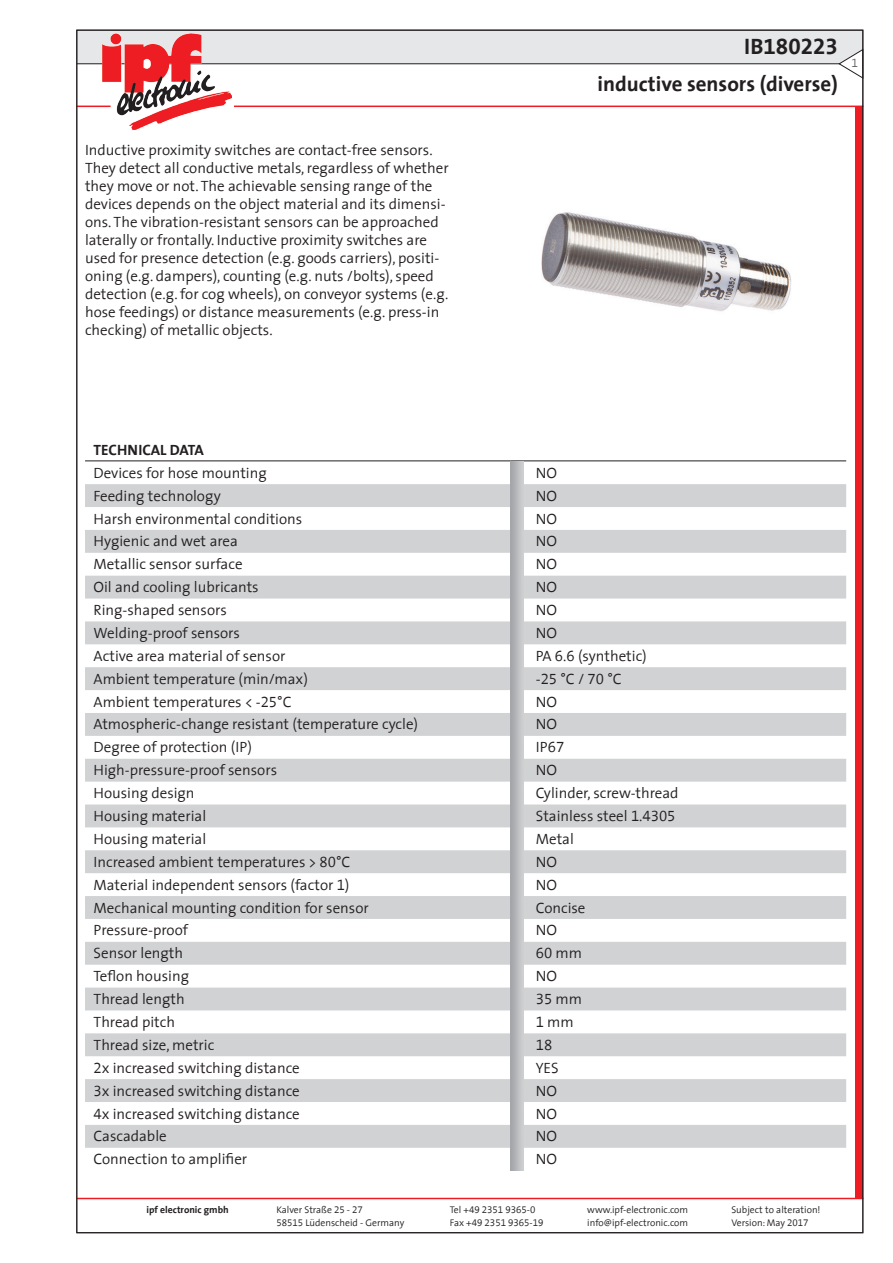
<style>
.page{position:relative;width:893px;height:1263px;background:#fff}
.page>*{position:absolute;margin:0;border:0;box-sizing:border-box;transform-origin:0 0}
.t1{font:300 22.5px "BHM The Sans Tab";color:#231f20}
.t2{font:300 21px "BHM The Sans Tab";color:#231f20}
.t3{font:300 15px/18px "BHM The Sans Tab";color:#231f20}
.t4{font:300 15px "BHM The Sans Tab";color:#231f20}
.t5{font:300 12px "BHM The Sans Tab";color:#636366}
.t6{font:300 9.75px "BHM The Sans Tab";color:#231f20}
.t7{font:300 9.75px "BHM The Sans Tab";color:#231f20}
</style>
<div class="page">
<div style="left:77px;top:30px;width:786px;height:34px;background:#e6e7e9"></div>
<hr style="left:234px;top:106px;width:629px;height:1px;background:#ee1d23">
<hr style="left:77px;top:63px;width:786px;height:1px;background:#231f20">
<svg style="left:838px;top:48px;width:26px;height:31px"></svg>
<div style="left:855px;top:107px;width:8px;height:1092px;background:#ee1d23"></div>
<hr style="left:77px;top:106px;width:34px;height:1px;background:#ee1d23">
<hr style="left:77px;top:1198px;width:786px;height:1px;background:#ee1d23">
<img style="left:102px;top:33px;width:130px;height:96px">
<svg style="left:85px;top:484px;width:761px;height:664px;fill:#d6d7d9"></svg>
<hr style="left:85px;top:460px;width:425px;height:1px;background:#231f20">
<svg style="left:510px;top:460px;width:13px;height:1px"></svg>
<hr style="left:523px;top:460px;width:323px;height:1px;background:#231f20">
<img style="left:510px;top:461px;width:13px;height:710px">
<img style="left:541px;top:212px;width:251px;height:99px">
<p class="t3" style="left:85px;top:140px;width:365px">Inductive proximity switches are contact-free sensors.<br>They detect all conductive metals, regardless of whether they move or not. The achievable sensing range of the devices depends on the object material and its dimensi&shy;ons. The vibration-resistant sensors can be approached laterally or frontally. Inductive proximity switches are used for presence detection (e.g. goods carriers), positi&shy;oning (e.g. dampers), counting (e.g. nuts /bolts), speed detection (e.g. for cog wheels), on conveyor systems (e.g. hose feedings) or distance measurements (e.g. press-in checking) of metallic objects.</p>
<h1 class="t1" style="left:744px;top:28px;width:95px">IB180223</h1>
<h2 class="t2" style="left:598px;top:66px;width:242px">inductive sensors (diverse)</h2>
<p class="t5" style="left:851px;top:53px;width:8px">1</p>
<p class="t4" style="left:94px;top:437px;width:112px">TECHNICAL DATA</p>
<p class="t3" style="left:94px;top:463px;width:175px">Devices for hose mounting</p>
<p class="t3" style="left:536px;top:463px;width:23px">NO</p>
<p class="t3" style="left:94px;top:486px;width:129px">Feeding technology</p>
<p class="t3" style="left:536px;top:486px;width:23px">NO</p>
<p class="t3" style="left:94px;top:509px;width:210px">Harsh environmental conditions</p>
<p class="t3" style="left:536px;top:509px;width:23px">NO</p>
<p class="t3" style="left:94px;top:532px;width:146px">Hygienic and wet area</p>
<p class="t3" style="left:536px;top:532px;width:23px">NO</p>
<p class="t3" style="left:94px;top:555px;width:151px">Metallic sensor surface</p>
<p class="t3" style="left:536px;top:555px;width:23px">NO</p>
<p class="t3" style="left:94px;top:578px;width:167px">Oil and cooling lubricants</p>
<p class="t3" style="left:536px;top:578px;width:23px">NO</p>
<p class="t3" style="left:94px;top:600px;width:135px">Ring-shaped sensors</p>
<p class="t3" style="left:536px;top:600px;width:23px">NO</p>
<p class="t3" style="left:94px;top:623px;width:148px">Welding-proof sensors</p>
<p class="t3" style="left:536px;top:623px;width:23px">NO</p>
<p class="t3" style="left:94px;top:646px;width:193px">Active area material of sensor</p>
<p class="t3" style="left:536px;top:646px;width:112px">PA 6.6 (synthetic)</p>
<p class="t3" style="left:94px;top:669px;width:216px">Ambient temperature (min/max)</p>
<p class="t3" style="left:536px;top:669px;width:87px">-25 °C / 70 °C</p>
<p class="t3" style="left:94px;top:692px;width:199px">Ambient temperatures &lt; -25°C</p>
<p class="t3" style="left:536px;top:692px;width:23px">NO</p>
<p class="t3" style="left:94px;top:715px;width:326px">Atmospheric-change resistant (temperature cycle)</p>
<p class="t3" style="left:536px;top:715px;width:23px">NO</p>
<p class="t3" style="left:94px;top:738px;width:160px">Degree of protection (IP)</p>
<p class="t3" style="left:536px;top:738px;width:30px">IP67</p>
<p class="t3" style="left:94px;top:761px;width:185px">High-pressure-proof sensors</p>
<p class="t3" style="left:536px;top:761px;width:23px">NO</p>
<p class="t3" style="left:94px;top:783px;width:103px">Housing design</p>
<p class="t3" style="left:536px;top:783px;width:144px">Cylinder, screw-thread</p>
<p class="t3" style="left:94px;top:806px;width:114px">Housing material</p>
<p class="t3" style="left:536px;top:806px;width:141px">Stainless steel 1.4305</p>
<p class="t3" style="left:94px;top:829px;width:114px">Housing material</p>
<p class="t3" style="left:536px;top:829px;width:40px">Metal</p>
<p class="t3" style="left:94px;top:852px;width:258px">Increased ambient temperatures &gt; 80°C</p>
<p class="t3" style="left:536px;top:852px;width:23px">NO</p>
<p class="t3" style="left:94px;top:875px;width:257px">Material independent sensors (factor 1)</p>
<p class="t3" style="left:536px;top:875px;width:23px">NO</p>
<p class="t3" style="left:94px;top:898px;width:277px">Mechanical mounting condition for sensor</p>
<p class="t3" style="left:536px;top:898px;width:51px">Concise</p>
<p class="t3" style="left:94px;top:921px;width:96px">Pressure-proof</p>
<p class="t3" style="left:536px;top:921px;width:23px">NO</p>
<p class="t3" style="left:94px;top:944px;width:91px">Sensor length</p>
<p class="t3" style="left:536px;top:944px;width:48px">60 mm</p>
<p class="t3" style="left:94px;top:967px;width:97px">Teflon housing</p>
<p class="t3" style="left:536px;top:967px;width:23px">NO</p>
<p class="t3" style="left:94px;top:989px;width:93px">Thread length</p>
<p class="t3" style="left:536px;top:989px;width:48px">35 mm</p>
<p class="t3" style="left:94px;top:1012px;width:83px">Thread pitch</p>
<p class="t3" style="left:536px;top:1012px;width:40px">1mm</p>
<p class="t3" style="left:94px;top:1035px;width:122px">Thread size, metric</p>
<p class="t3" style="left:536px;top:1035px;width:18px">18</p>
<p class="t3" style="left:94px;top:1058px;width:208px">2x increased switching distance</p>
<p class="t3" style="left:536px;top:1058px;width:24px">YES</p>
<p class="t3" style="left:94px;top:1081px;width:208px">3x increased switching distance</p>
<p class="t3" style="left:536px;top:1081px;width:23px">NO</p>
<p class="t3" style="left:94px;top:1104px;width:208px">4x increased switching distance</p>
<p class="t3" style="left:536px;top:1104px;width:23px">NO</p>
<p class="t3" style="left:94px;top:1127px;width:75px">Cascadable</p>
<p class="t3" style="left:536px;top:1127px;width:23px">NO</p>
<p class="t3" style="left:94px;top:1150px;width:155px">Connection to amplifier</p>
<p class="t3" style="left:536px;top:1150px;width:23px">NO</p>
<p class="t7" style="left:147px;top:1202px;width:84px">ipf electronic gmbh</p>
<p class="t6" style="left:276px;top:1202px;width:88px">Kalver Straße 25 - 27</p>
<p class="t6" style="left:450px;top:1202px;width:87px">Tel +49 2351 9365-0</p>
<p class="t6" style="left:587px;top:1202px;width:102px">www.ipf-electronic.com</p>
<p class="t6" style="left:731px;top:1202px;width:91px">Subject to alteration!</p>
<p class="t6" style="left:276px;top:1214px;width:129px">58515 Lüdenscheid - Germany</p>
<p class="t6" style="left:450px;top:1214px;width:95px">Fax +49 2351 9365-19</p>
<p class="t6" style="left:587px;top:1214px;width:102px">info@ipf-electronic.com</p>
<p class="t6" style="left:731px;top:1214px;width:79px">Version: May 2017</p>
</div>
